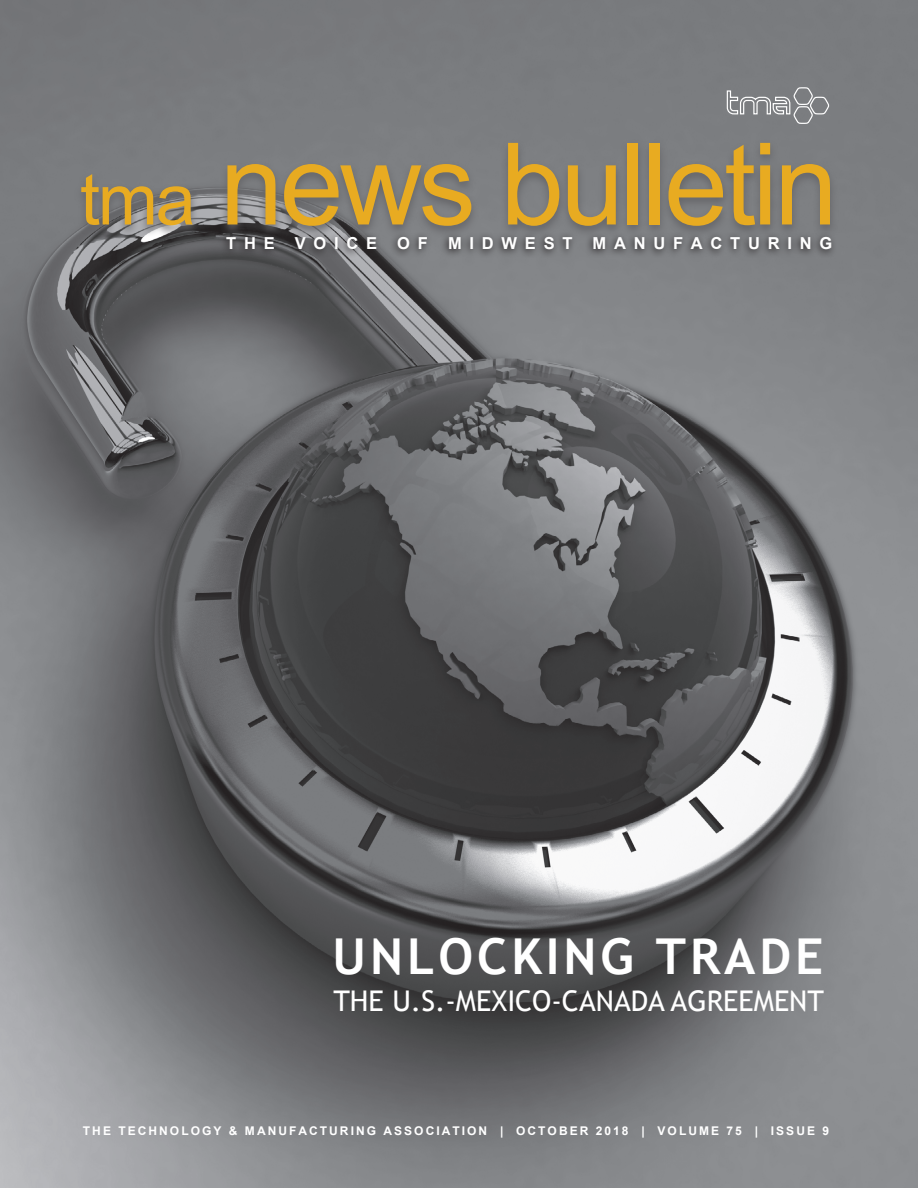
<style>
.page{position:relative;width:918px;height:1188px;background:#fff}
.page>*{position:absolute;margin:0;border:0;box-sizing:border-box;transform-origin:0 0}
.t1{font:114px "Arial";letter-spacing:-.03em;color:#e8ab21}
.t2{font:700 49.5px "Trebuchet MS";letter-spacing:.08em;color:#fff}
.t3{font:28.5px "Trebuchet MS";color:#fff}
.t4{font:700 16.5px "Arial";letter-spacing:.47em;color:#fff}
.t5{font:700 12px "Arial";letter-spacing:.17em;color:#fff}
.s1{font-size:72px}
</style>
<div class="page">
<img style="left:0;top:68px;width:918px;height:1080px">
<div style="left:73px;top:139px;width:765px;height:100px;background:#636366;opacity:.93"></div>
<svg style="left:726px;top:86px;width:105px;height:39px;background:#8d8f92"></svg>
<svg style="left:218px;top:231px;width:619px;height:28px;background:#6e6f72"></svg>
<h1 class="t1" style="left:80px;top:110px;width:759px"><span class="s1">tma</span> news bulletin</h1>
<h3 class="t4" style="left:226px;top:232px;width:608px">THE VOICE OF MIDWEST MANUFACTURING</h3>
<h2 class="t2" style="left:333px;top:925px;width:492px">UNLOCKING TRADE</h2>
<h3 class="t3" style="left:333px;top:984px;width:492px">THE U.S.-MEXICO-CANADA AGREEMENT</h3>
<p class="t5" style="left:83px;top:1123px;width:748px">THE TECHNOLOGY &amp; MANUFACTURING ASSOCIATION | OCTOBER 2018 | VOLUME 75 | ISSUE 9</p>
</div>
